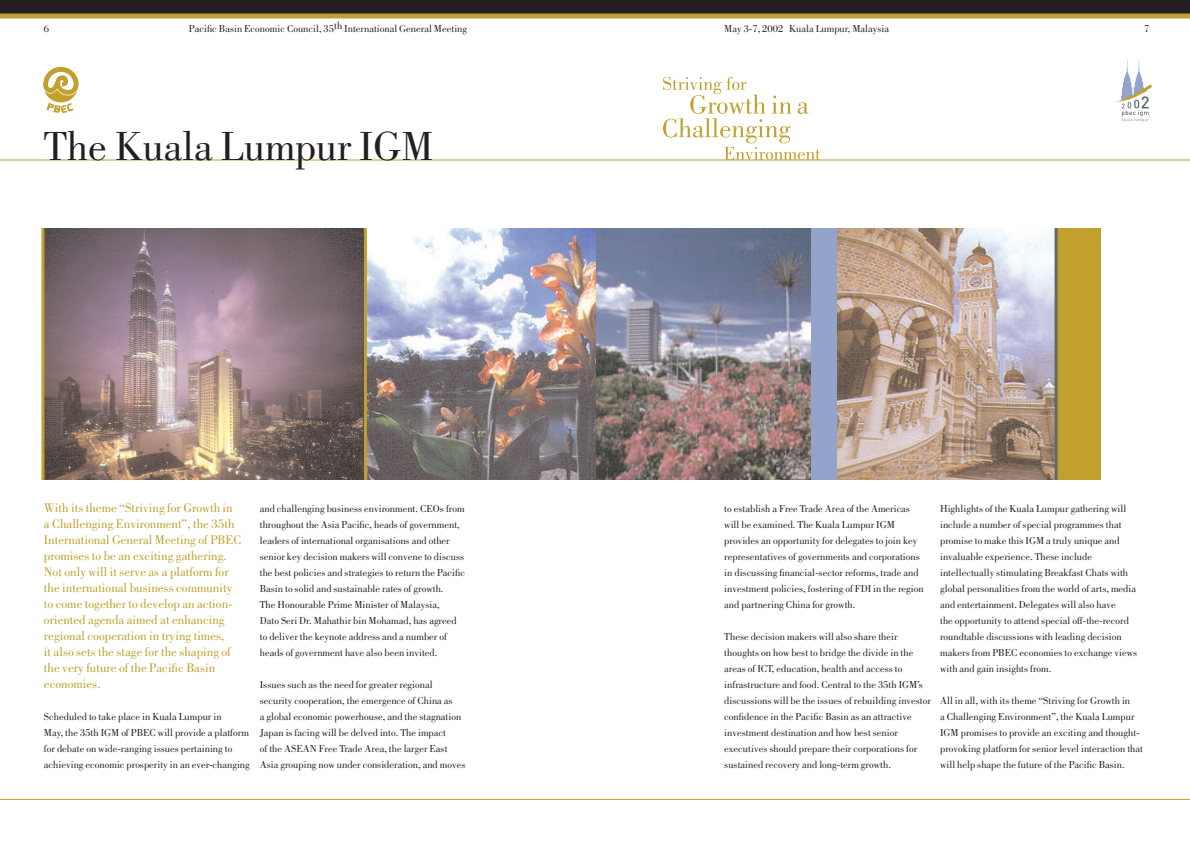
<style>
.page{position:relative;width:1190px;height:841px;background:#fff}
.page>*{position:absolute;margin:0;border:0;box-sizing:border-box;transform-origin:0 0}
.t1{font:42px "Bodoni";color:#231f20}
.t2{font:13px/16px "Bodoni";color:#c2a02e}
.t3{font:10.5px/16px "Bodoni";color:#231f20}
</style>
<div class="page">
<img style="left:837px;top:228px;width:218px;height:252px">
<div style="left:1057px;top:228px;width:43px;height:252px;background:#c2a02e"></div>
<hr style="left:0;top:799px;width:1190px;height:1px;background:#c2a02e">
<hr style="left:0;top:160px;width:1190px;height:1px;background:#c2a02e">
<div style="left:0;top:0;width:1190px;height:16px;background:#231f20"></div>
<hr style="left:0;top:14px;width:1190px;height:4px;background:#c2a02e">
<svg style="left:1112px;top:61px;width:40px;height:61px"></svg>
<svg style="left:43px;top:66px;width:36px;height:47px"></svg>
<img style="left:44px;top:228px;width:768px;height:252px">
<hr style="left:1055px;top:228px;width:3px;height:252px;background:#5e6a68">
<svg style="left:663px;top:77px;width:157px;height:83px"></svg>
<hr style="left:41px;top:228px;width:3px;height:252px;background:#c2a02e">
<img style="left:367px;top:228px;width:229px;height:252px">
<hr style="left:364px;top:228px;width:3px;height:252px;background:#c2a02e">
<div style="left:812px;top:228px;width:25px;height:252px;background:#93a3c9"></div>
<p class="t3" style="left:189px;top:22px;width:280px">Pacific Basin Economic Council, 35th International General Meeting</p>
<p class="t3" style="left:44px;top:22px;width:7px">6</p>
<p class="t3" style="left:724px;top:22px;width:166px">May 3-7, 2002 Kuala Lumpur, Malaysia</p>
<p class="t3" style="left:1144px;top:22px;width:7px">7</p>
<h1 class="t1" style="left:44px;top:131px;width:391px">The Kuala Lumpur IGM</h1>
<p class="t2" style="left:44px;top:501px;width:199px">With its theme “Striving for Growth in a Challenging Environment”, the 35th International General Meeting of PBEC promises to be an exciting gathering.<br>Not only will it serve as a platform for the international business community to come together to develop an action&shy;oriented agenda aimed at enhancing regional cooperation in trying times,<br>it also sets the stage for the shaping of the very future of the Pacific Basin economies.</p>
<p class="t3" style="left:44px;top:710px;width:207px">Scheduled to take place in Kuala Lumpur in<br>May, the 35th IGM of PBEC will provide a platform for debate on wide-ranging issues pertaining to achieving economic prosperity in an ever-changing</p>
<p class="t3" style="left:260px;top:502px;width:207px">and challenging business environment. CEOs from throughout the Asia Pacific, heads of government, leaders of international organisations and other senior key decision makers will convene to discuss the best policies and strategies to return the Pacific Basin to solid and sustainable rates of growth.<br>The Honourable Prime Minister of Malaysia,<br>Dato Seri Dr. Mahathir bin Mohamad, has agreed to deliver the keynote address and a number of heads of government have also been invited.</p>
<p class="t3" style="left:260px;top:678px;width:207px">Issues such as the need for greater regional security cooperation, the emergence of China as<br>a global economic powerhouse, and the stagnation Japan is facing will be delved into. The impact<br>of the ASEAN Free Trade Area, the larger East Asia grouping now under consideration, and moves</p>
<p class="t3" style="left:724px;top:502px;width:201px">to establish a Free Trade Area of the Americas will be examined. The Kuala Lumpur IGM provides an opportunity for delegates to join key representatives of governments and corporations in discussing financial-sector reforms, trade and investment policies, fostering of FDI in the region and partnering China for growth.</p>
<p class="t3" style="left:724px;top:630px;width:208px">These decision makers will also share their thoughts on how best to bridge the divide in the areas of ICT, education, health and access to infrastructure and food. Central to the 35th IGM’s discussions will be the issues of rebuilding investor confidence in the Pacific Basin as an attractive investment destination and how best senior executives should prepare their corporations for sustained recovery and long-term growth.</p>
<p class="t3" style="left:940px;top:502px;width:199px">Highlights of the Kuala Lumpur gathering will include a number of special programmes that promise to make this IGM a truly unique and invaluable experience. These include intellectually stimulating Breakfast Chats with global personalities from the world of arts, media and entertainment. Delegates will also have<br>the opportunity to attend special off-the-record roundtable discussions with leading decision makers from PBEC economies to exchange views with and gain insights from.</p>
<p class="t3" style="left:940px;top:694px;width:205px">All in all, with its theme “Striving for Growth in<br>a Challenging Environment”, the Kuala Lumpur IGM promises to provide an exciting and thought&shy;provoking platform for senior level interaction that will help shape the future of the Pacific Basin.</p>
</div>
